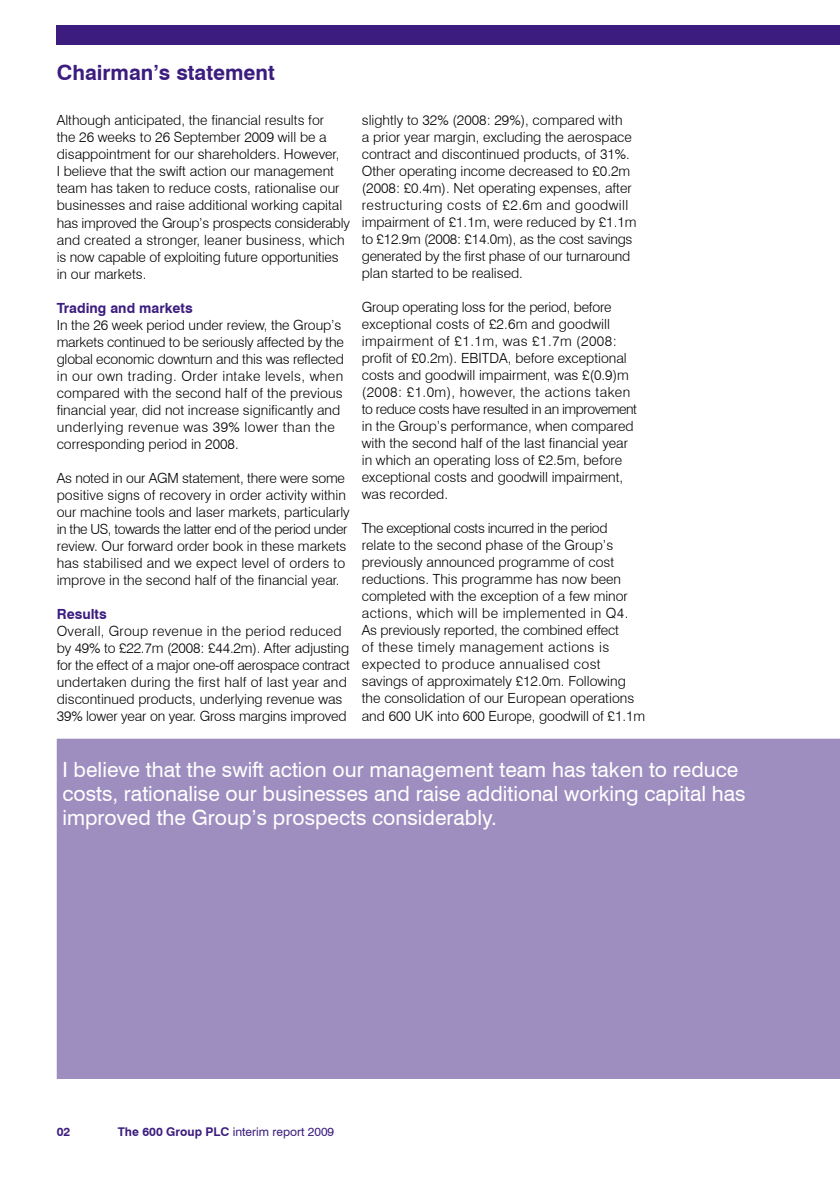
<style>
.page{position:relative;width:840px;height:1191px;background:#fff}
.page>*{position:absolute;margin:0;border:0;box-sizing:border-box;transform-origin:0 0}
.t1{font:21px/24px "Swiss 721 BT";color:#fff}
.t2{font:700 21px "Swiss 721 BT";color:#3c1d7f}
.t3{font:300 14px/17px "Swiss 721 BT";color:#000}
.t4{font:700 14px "Swiss 721 BT";color:#3c1d7f}
.t5{font:12px "Swiss 721 BT";color:#3c1d7f}
.t6{font:700 12px "Swiss 721 BT";color:#3c1d7f}
.s1{font-weight:700}
</style>
<div class="page">
<div style="left:57px;top:26px;width:782px;height:19px;background:#3c1d7f"></div>
<div style="left:57px;top:738px;width:782px;height:341px;background:#9d8ebf"></div>
<h1 class="t2" style="left:57px;top:60px;width:219px">Chairman’s statement</h1>
<p class="t3" style="left:57px;top:112px;width:294px">Although anticipated, the financial results for<br>the 26 weeks to 26 September 2009 will be a disappointment for our shareholders. However,<br>I believe that the swift action our management team has taken to reduce costs, rationalise our businesses and raise additional working capital has improved the Group’s prospects considerably and created a stronger, leaner business, which is now capable of exploiting future opportunities in our markets.</p>
<p class="t4" style="left:57px;top:299px;width:137px">Trading and markets</p>
<p class="t3" style="left:57px;top:316px;width:288px">In the 26 week period under review, the Group’s markets continued to be seriously affected by the global economic downturn and this was reflected in our own trading. Order intake levels, when compared with the second half of the previous financial year, did not increase significantly and underlying revenue was 39% lower than the corresponding period in 2008.</p>
<p class="t3" style="left:57px;top:469px;width:294px">As noted in our AGM statement, there were some positive signs of recovery in order activity within our machine tools and laser markets, particularly in the US, towards the latter end of the period under review. Our forward order book in these markets has stabilised and we expect level of orders to improve in the second half of the financial year.</p>
<p class="t4" style="left:57px;top:605px;width:51px">Results</p>
<p class="t3" style="left:57px;top:622px;width:294px">Overall, Group revenue in the period reduced by 49% to £22.7m (2008: £44.2m). After adjusting for the effect of a major one-off aerospace contract undertaken during the first half of last year and discontinued products, underlying revenue was 39% lower year on year. Gross margins improved</p>
<p class="t3" style="left:361px;top:112px;width:276px">slightly to 32% (2008: 29%), compared with<br>a prior year margin, excluding the aerospace contract and discontinued products, of 31%.<br>Other operating income decreased to £0.2m (2008: £0.4m). Net operating expenses, after restructuring costs of £2.6m and goodwill impairment of £1.1m, were reduced by £1.1m to £12.9m (2008: £14.0m), as the cost savings generated by the first phase of our turnaround plan started to be realised.</p>
<p class="t3" style="left:361px;top:299px;width:276px">Group operating loss for the period, before exceptional costs of £2.6m and goodwill impairment of £1.1m, was £1.7m (2008: profit of £0.2m). EBITDA, before exceptional costs and goodwill impairment, was £(0.9)m (2008: £1.0m), however, the actions taken to reduce costs have resulted in an improvement in the Group’s performance, when compared with the second half of the last financial year in which an operating loss of £2.5m, before exceptional costs and goodwill impairment, was recorded.</p>
<p class="t3" style="left:361px;top:520px;width:285px">The exceptional costs incurred in the period<br>relate to the second phase of the Group’s previously announced programme of cost reductions. This programme has now been completed with the exception of a few minor actions, which will be implemented in Q4.<br>As previously reported, the combined effect<br>of these timely management actions is expected to produce annualised cost savings of approximately £12.0m. Following the consolidation of our European operations and 600 UK into 600 Europe, goodwill of £1.1m</p>
<h1 class="t1" style="left:62px;top:757px;width:684px">I believe that the swift action our management team has taken to reduce costs, rationalise our businesses and raise additional working capital has improved the Group’s prospects considerably.</h1>
<p class="t6" style="left:57px;top:1124px;width:15px">02</p>
<p class="t5" style="left:118px;top:1124px;width:218px"><span class="s1">The 600 Group PLC</span> interim report 2009</p>
</div>
